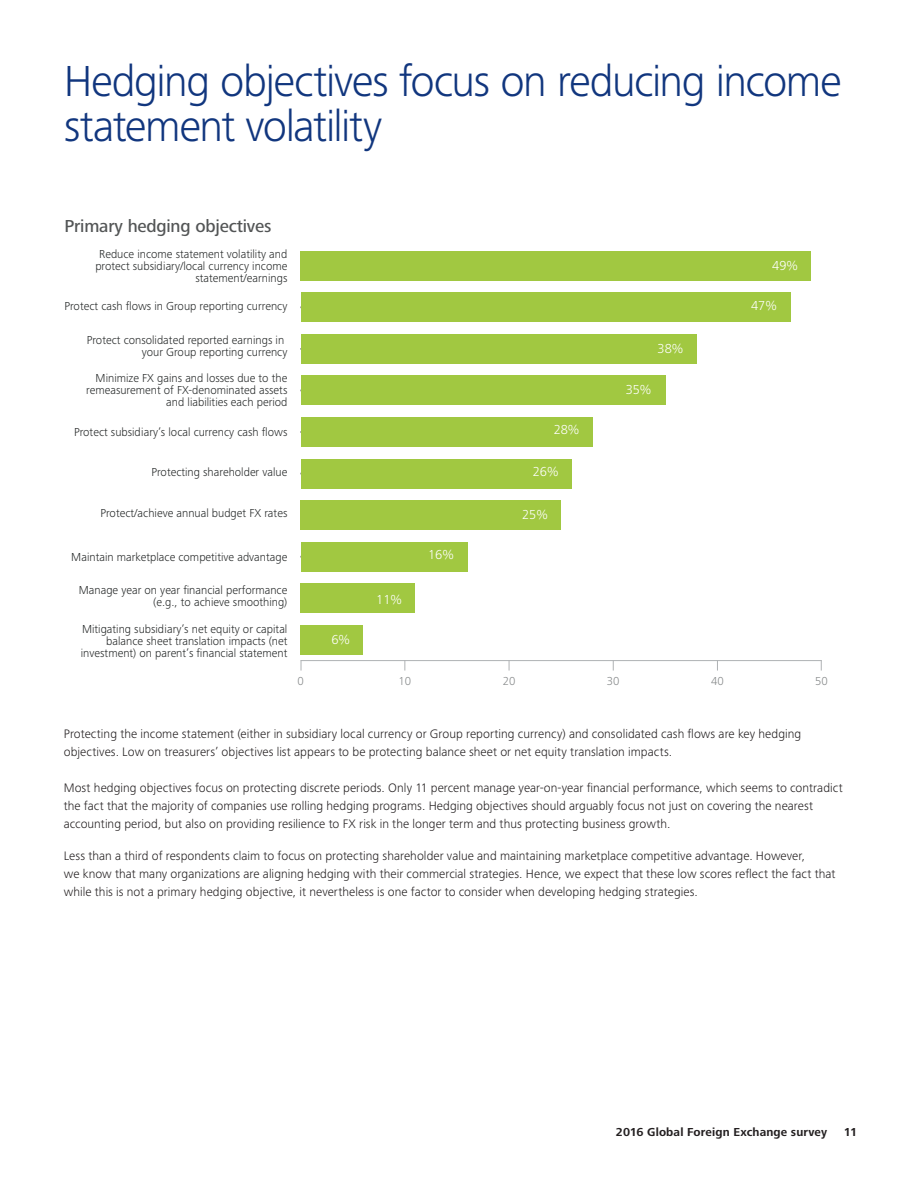
<style>
.page{position:relative;width:918px;height:1188px;background:#fff}
.page>*{position:absolute;margin:0;border:0;box-sizing:border-box;transform-origin:0 0}
.t1{font:300 45px/45px "Frutiger Next Pro";letter-spacing:-.03em;color:#11367e}
.t2{font:500 18px "Frutiger Next Pro";letter-spacing:-.01em;color:#535556}
.t3{font:300 13.5px "Frutiger Next Pro";color:#fff}
.t4{font:300 12.75px/18px "Frutiger Next Pro";letter-spacing:.005em;color:#231f20}
.t5{font:300 12px/12px "Frutiger Next Pro";color:#252828;text-align:right}
.t6{font:700 12px "Frutiger Next Pro";letter-spacing:.01em;color:#231f20}
.t7{font:300 12px "Frutiger Next Pro";color:#878a8b}
</style>
<div class="page">
<hr style="left:301px;top:660px;width:521px;height:1px;background:#afb2b4">
<div style="left:301px;top:251px;width:510px;height:30px;background:#a1c841"></div>
<div style="left:301px;top:292px;width:489px;height:30px;background:#a1c841"></div>
<div style="left:301px;top:334px;width:396px;height:30px;background:#a1c841"></div>
<div style="left:301px;top:375px;width:364px;height:30px;background:#a1c841"></div>
<div style="left:301px;top:417px;width:291px;height:30px;background:#a1c841"></div>
<div style="left:301px;top:459px;width:271px;height:30px;background:#a1c841"></div>
<div style="left:301px;top:500px;width:260px;height:30px;background:#a1c841"></div>
<div style="left:301px;top:542px;width:166px;height:30px;background:#a1c841"></div>
<div style="left:301px;top:583px;width:114px;height:30px;background:#a1c841"></div>
<div style="left:301px;top:625px;width:62px;height:30px;background:#a1c841"></div>
<h1 class="t1" style="left:64px;top:59px;width:780px">Hedging objectives focus on reducing income statement volatility</h1>
<h2 class="t2" style="left:64px;top:215px;width:209px">Primary hedging objectives</h2>
<p class="t5" style="left:95px;top:248px;width:194px">Reduce income statement volatility and protect subsidiary/local currency income statement/earnings</p>
<p class="t5" style="left:64px;top:300px;width:225px">Protect cash flows in Group reporting currency</p>
<p class="t5" style="left:87px;top:335px;width:202px">Protect consolidated reported earnings in your Group reporting currency</p>
<p class="t5" style="left:86px;top:372px;width:203px">Minimize FX gains and losses due to the remeasurement of FX-denominated assets and liabilities each period</p>
<p class="t5" style="left:74px;top:426px;width:215px">Protect subsidiary’s local currency cash flows</p>
<p class="t5" style="left:151px;top:466px;width:138px">Protecting shareholder value</p>
<p class="t5" style="left:100px;top:507px;width:189px">Protect/achieve annual budget FX rates</p>
<p class="t3" style="left:554px;top:422px;width:27px">28%</p>
<p class="t3" style="left:533px;top:464px;width:27px">26%</p>
<p class="t3" style="left:522px;top:507px;width:27px">25%</p>
<p class="t3" style="left:658px;top:341px;width:27px">38%</p>
<p class="t3" style="left:626px;top:382px;width:27px">35%</p>
<p class="t3" style="left:772px;top:258px;width:27px">49%</p>
<p class="t3" style="left:751px;top:298px;width:27px">47%</p>
<p class="t5" style="left:71px;top:551px;width:218px">Maintain marketplace competitive advantage</p>
<p class="t5" style="left:79px;top:584px;width:210px">Manage year on year financial performance (e.g., to achieve smoothing)</p>
<p class="t5" style="left:81px;top:623px;width:208px">Mitigating subsidiary’s net equity or capital balance sheet translation impacts (net investment) on parent’s financial statement</p>
<p class="t3" style="left:331px;top:631px;width:20px">6%</p>
<p class="t3" style="left:376px;top:592px;width:27px">11%</p>
<p class="t3" style="left:428px;top:547px;width:27px">16%</p>
<p class="t7" style="left:297px;top:675px;width:8px">0</p>
<p class="t7" style="left:398px;top:675px;width:14px">10</p>
<p class="t7" style="left:503px;top:675px;width:14px">20</p>
<p class="t7" style="left:607px;top:675px;width:14px">30</p>
<p class="t7" style="left:711px;top:675px;width:14px">40</p>
<p class="t7" style="left:815px;top:675px;width:14px">50</p>
<p class="t4" style="left:64px;top:725px;width:739px">Protecting the income statement (either in subsidiary local currency or Group reporting currency) and consolidated cash flows are key hedging objectives. Low on treasurers’ objectives list appears to be protecting balance sheet or net equity translation impacts.</p>
<p class="t4" style="left:64px;top:779px;width:780px">Most hedging objectives focus on protecting discrete periods. Only 11 percent manage year-on-year financial performance, which seems to contradict the fact that the majority of companies use rolling hedging programs. Hedging objectives should arguably focus not just on covering the nearest accounting period, but also on providing resilience to FX risk in the longer term and thus protecting business growth.</p>
<p class="t4" style="left:64px;top:846px;width:773px">Less than a third of respondents claim to focus on protecting shareholder value and maintaining marketplace competitive advantage. However,<br>we know that many organizations are aligning hedging with their commercial strategies. Hence, we expect that these low scores reflect the fact that while this is not a primary hedging objective, it nevertheless is one factor to consider when developing hedging strategies.</p>
<p class="t6" style="left:616px;top:1125px;width:213px">2016 Global Foreign Exchange survey</p>
<p class="t6" style="left:844px;top:1125px;width:15px">11</p>
</div>
